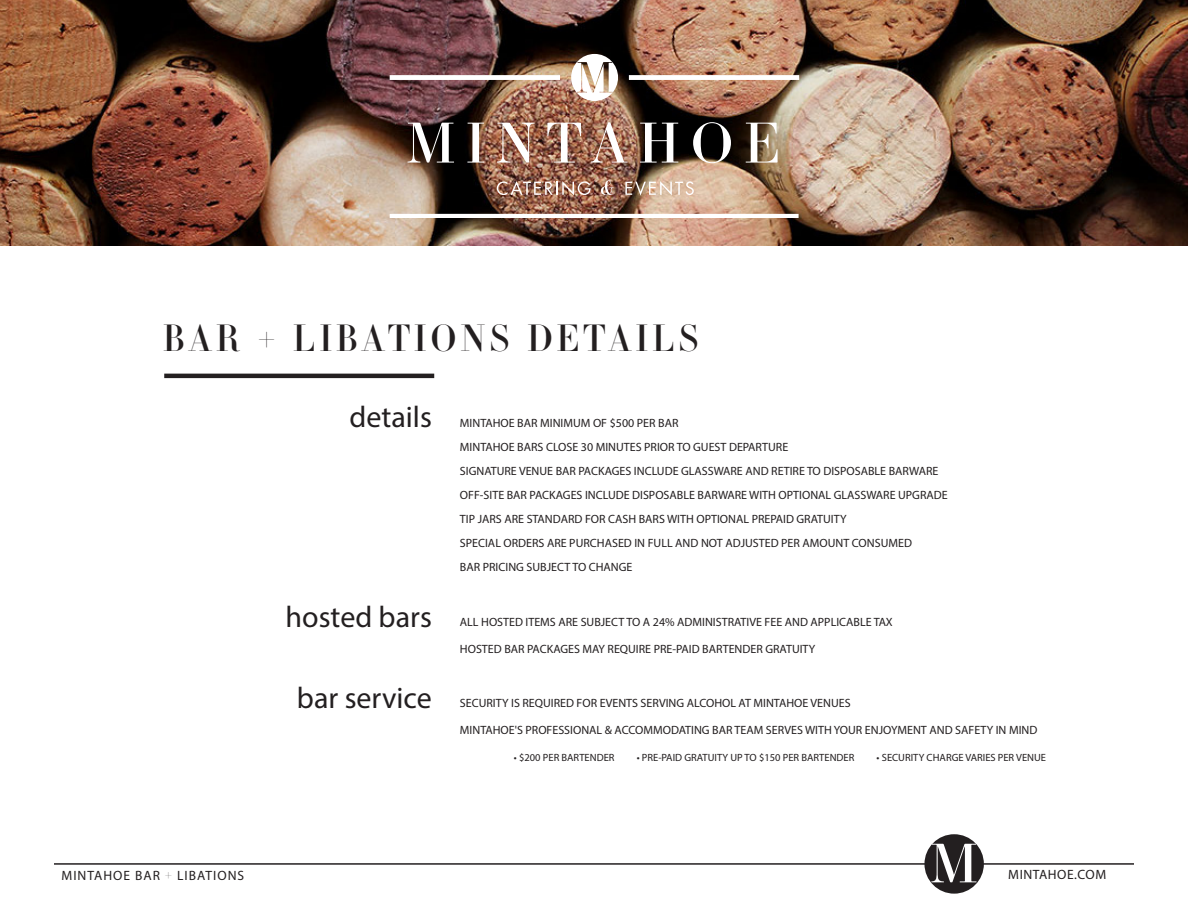
<style>
.page{position:relative;width:1188px;height:918px;background:#fff}
.page>*{position:absolute;margin:0;border:0;box-sizing:border-box;transform-origin:0 0}
.t1{font:52.5px "Essonnes Display";color:#fff}
.t2{font:36px "Essonnes Headline";letter-spacing:.1em;color:#231f20}
.t3{font:30px "Myriad Pro";color:#231f20}
.t4{font:13.5px "Myriad Pro";letter-spacing:.075em;color:#231f20}
.t5{font:13.5px "Myriad Pro";letter-spacing:.04em;color:#231f20}
.t6{font:12px/24px "Myriad Pro";color:#231f20}
.t7{font:10.5px "Myriad Pro";color:#231f20}
.s1{font-family:"Essonnes Headline";font-weight:100;font-size:15px}
</style>
<div class="page">
<hr style="left:164px;top:374px;width:270px;height:4px;background:#231f20">
<hr style="left:54px;top:863px;width:1080px;height:2px;background:#231f20">
<div style="left:924px;top:834px;width:60px;height:60px;background:#231f20;border-radius:50%"></div>
<img style="left:0;top:0;width:1188px;height:245px">
<hr style="left:390px;top:214px;width:409px;height:4px;background:#fff">
<svg style="left:407px;top:123px;width:47px;height:40px"></svg>
<svg style="left:467px;top:123px;width:17px;height:40px"></svg>
<svg style="left:497px;top:123px;width:38px;height:40px"></svg>
<svg style="left:547px;top:123px;width:34px;height:40px"></svg>
<svg style="left:591px;top:122px;width:37px;height:41px"></svg>
<svg style="left:640px;top:123px;width:38px;height:40px"></svg>
<svg style="left:693px;top:122px;width:38px;height:41px"></svg>
<svg style="left:746px;top:123px;width:32px;height:40px"></svg>
<svg style="left:497px;top:181px;width:94px;height:14px"></svg>
<svg style="left:601px;top:180px;width:14px;height:15px"></svg>
<svg style="left:625px;top:181px;width:69px;height:15px"></svg>
<div style="left:390px;top:75px;width:170px;height:5px;background:#fff"></div>
<div style="left:629px;top:75px;width:170px;height:5px;background:#fff"></div>
<svg style="left:571px;top:54px;width:47px;height:47px"></svg>
<h2 class="t2" style="left:163px;top:317px;width:538px">BAR + LIBATIONS DETAILS</h2>
<p class="t4" style="left:62px;top:870px;width:184px">MINTAHOE BAR <span class="s1">+</span> LIBATIONS</p>
<h3 class="t3" style="left:350px;top:405px;width:84px">details</h3>
<h3 class="t3" style="left:286px;top:604px;width:148px">hosted bars</h3>
<h3 class="t3" style="left:297px;top:685px;width:136px">bar service</h3>
<p class="t6" style="left:460px;top:412px;width:489px">MINTAHOE BAR MINIMUM OF $500 PER BAR<br>MINTAHOE BARS CLOSE 30 MINUTES PRIOR TO GUEST DEPARTURE<br>SIGNATURE VENUE BAR PACKAGES INCLUDE GLASSWARE AND RETIRE TO DISPOSABLE BARWARE OFF-SITE BAR PACKAGES INCLUDE DISPOSABLE BARWARE WITH OPTIONAL GLASSWARE UPGRADE TIP JARS ARE STANDARD FOR CASH BARS WITH OPTIONAL PREPAID GRATUITY<br>SPECIAL ORDERS ARE PURCHASED IN FULL AND NOT ADJUSTED PER AMOUNT CONSUMED<br>BAR PRICING SUBJECT TO CHANGE</p>
<p class="t6" style="left:460px;top:611px;width:434px">ALL HOSTED ITEMS ARE SUBJECT TO A 24% ADMINISTRATIVE FEE AND APPLICABLE TAX</p>
<p class="t6" style="left:460px;top:638px;width:357px">HOSTED BAR PACKAGES MAY REQUIRE PRE-PAID BARTENDER GRATUITY</p>
<p class="t6" style="left:460px;top:692px;width:392px">SECURITY IS REQUIRED FOR EVENTS SERVING ALCOHOL AT MINTAHOE VENUES</p>
<p class="t6" style="left:460px;top:719px;width:579px">MINTAHOE'S PROFESSIONAL &amp; ACCOMMODATING BAR TEAM SERVES WITH YOUR ENJOYMENT AND SAFETY IN MIND</p>
<p class="t7" style="left:514px;top:753px;width:102px">• $200 PER BARTENDER</p>
<p class="t7" style="left:637px;top:753px;width:219px">• PRE-PAID GRATUITY UP TO $150 PER BARTENDER</p>
<p class="t7" style="left:877px;top:753px;width:171px">• SECURITY CHARGE VARIES PER VENUE</p>
<h1 class="t1" style="left:931px;top:834px;width:48px">M</h1>
<p class="t5" style="left:1008px;top:869px;width:100px">MINTAHOE.COM</p>
</div>
